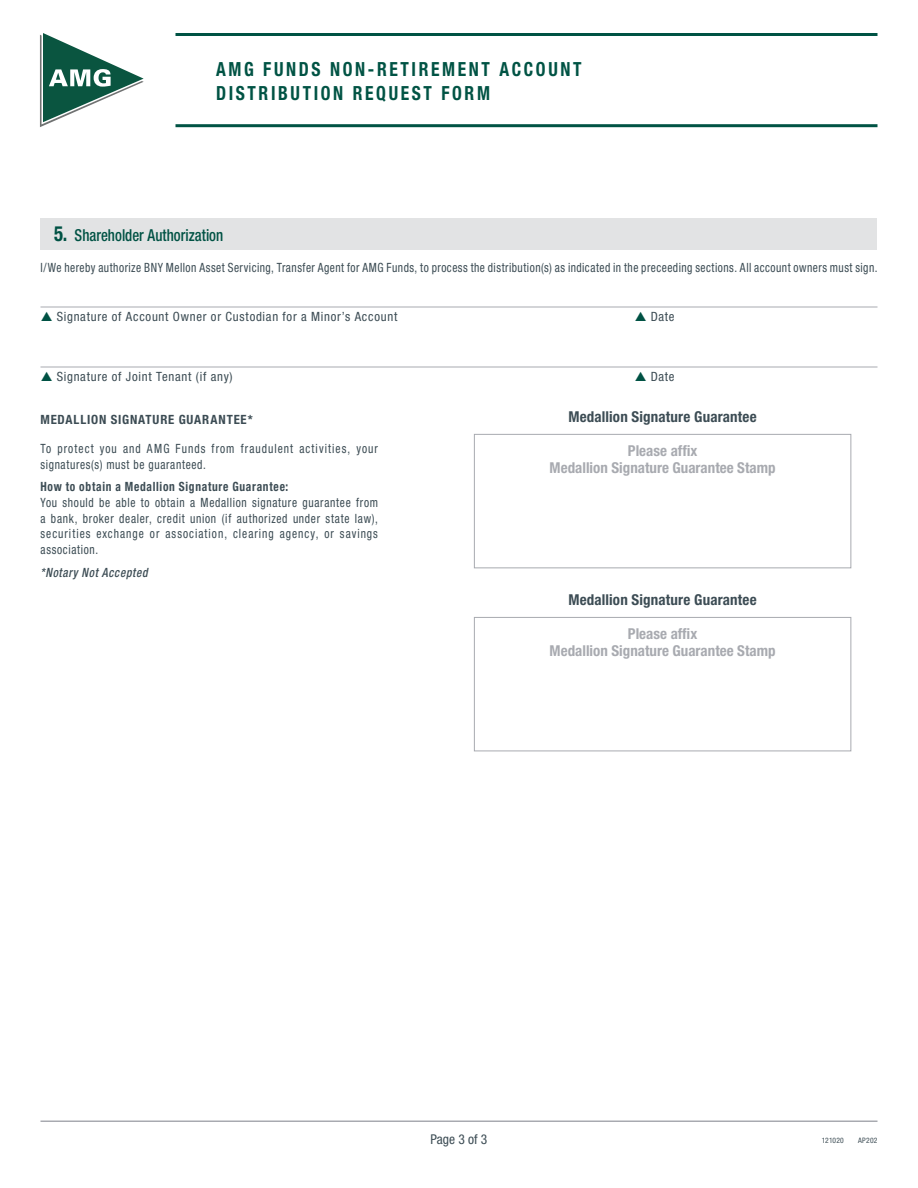
<style>
.page{position:relative;width:918px;height:1188px;background:#fff}
.page>*{position:absolute;margin:0;border:0;box-sizing:border-box;transform-origin:0 0}
.t1{font:700 condensed 19.5px/23.4px "Helvetica Neue LT Std";letter-spacing:.15em;color:#005344;scale:.9 1}
.t2{font:500 condensed 16.5px "Helvetica Neue LT Std";color:#005244;scale:.9 1}
.t3{font:700 condensed 15px/16.5px "Helvetica Neue LT Std";color:#a8aab0;text-align:center}
.t4{font:700 condensed 15px "Helvetica Neue LT Std";letter-spacing:.01em;color:#3c4c54}
.t5{font:condensed 13.5px "Helvetica Neue LT Std";color:#3c4c54}
.t6{font:condensed 12.75px/15.8px "Helvetica Neue LT Std";letter-spacing:.055em;color:#3c4c54;text-align:justify;scale:.9 1}
.t7{font:condensed 12.75px "Helvetica Neue LT Std";letter-spacing:.055em;color:#3c4c54}
.t8{font:condensed 12.75px/15.8px "Helvetica Neue LT Std";letter-spacing:.09em;color:#3c4c54;scale:.9 1}
.t9{font:700 condensed 12.75px "Helvetica Neue LT Std";letter-spacing:.065em;color:#3c4c54;scale:.9 1}
.t10{font:700 condensed 12.75px "Helvetica Neue LT Std";letter-spacing:.065em;color:#3c4c54}
.t11{font:italic 500 condensed 12.75px "Helvetica Neue LT Std";letter-spacing:.06em;color:#3c4c54;scale:.9 1}
.t12{font:condensed 7.5px "Helvetica Neue LT Std";letter-spacing:.03em;color:#3c4c54}
.s1{font-weight:700;font-size:21px}
</style>
<div class="page">
<hr style="left:40px;top:1121px;width:838px;height:1px;background:#a8aab0">
<hr style="left:176px;top:33px;width:702px;height:3px;background:#005344">
<hr style="left:176px;top:124px;width:702px;height:3px;background:#005344">
<svg style="left:40px;top:33px;width:104px;height:94px"></svg>
<hr style="left:40px;top:307px;width:838px;height:1px;background:#a8aab0">
<hr style="left:40px;top:367px;width:838px;height:1px;background:#a8aab0">
<div style="left:40px;top:218px;width:837px;height:32px;background:#e2e3e4"></div>
<div style="left:474px;top:434px;width:377px;height:134px;border:1px solid #a8aab0"></div>
<div style="left:474px;top:617px;width:377px;height:134px;border:1px solid #a8aab0"></div>
<h1 class="t1" style="left:216px;top:57px;width:408px">AMG FUNDS NON-RETIREMENT ACCOUNT<br>DISTRIBUTION REQUEST FORM</h1>
<p class="t2" style="left:54px;top:226px;width:190px"><span class="s1">5.</span> Shareholder Authorization</p>
<p class="t6" style="left:40px;top:260px;width:932px">I/We hereby authorize BNY Mellon Asset Servicing, Transfer Agent for AMG Funds, to process the distribution(s) as indicated in the preceeding sections. All account owners must sign.</p>
<p class="t7" style="left:57px;top:309px;width:342px">Signature of Account Owner or Custodian for a Minor’s Account</p>
<p class="t7" style="left:651px;top:309px;width:25px">Date</p>
<p class="t7" style="left:57px;top:369px;width:178px">Signature of Joint Tenant (if any)</p>
<p class="t7" style="left:651px;top:369px;width:25px">Date</p>
<p class="t10" style="left:41px;top:411px;width:214px">MEDALLION SIGNATURE GUARANTEE*</p>
<p class="t8" style="left:40px;top:440px;width:376px">To protect you and AMG Funds from fraudulent activities, your signatures(s) must be guaranteed.</p>
<p class="t9" style="left:40px;top:479px;width:277px">How to obtain a Medallion Signature Guarantee:</p>
<p class="t6" style="left:40px;top:494px;width:377px">You should be able to obtain a Medallion signature guarantee from a bank, broker dealer, credit union (if authorized under state law), securities exchange or association, clearing agency, or savings association.</p>
<p class="t11" style="left:40px;top:564px;width:120px">*Notary Not Accepted</p>
<p class="t4" style="left:569px;top:408px;width:190px">Medallion Signature Guarantee</p>
<p class="t3" style="left:550px;top:442px;width:227px">Please affix<br>Medallion Signature Guarantee Stamp</p>
<p class="t4" style="left:569px;top:591px;width:190px">Medallion Signature Guarantee</p>
<p class="t3" style="left:550px;top:626px;width:227px">Please affix<br>Medallion Signature Guarantee Stamp</p>
<p class="t5" style="left:431px;top:1131px;width:58px">Page 3 of 3</p>
<p class="t12" style="left:822px;top:1136px;width:23px">121020</p>
<p class="t12" style="left:858px;top:1136px;width:21px">AP202</p>
</div>
